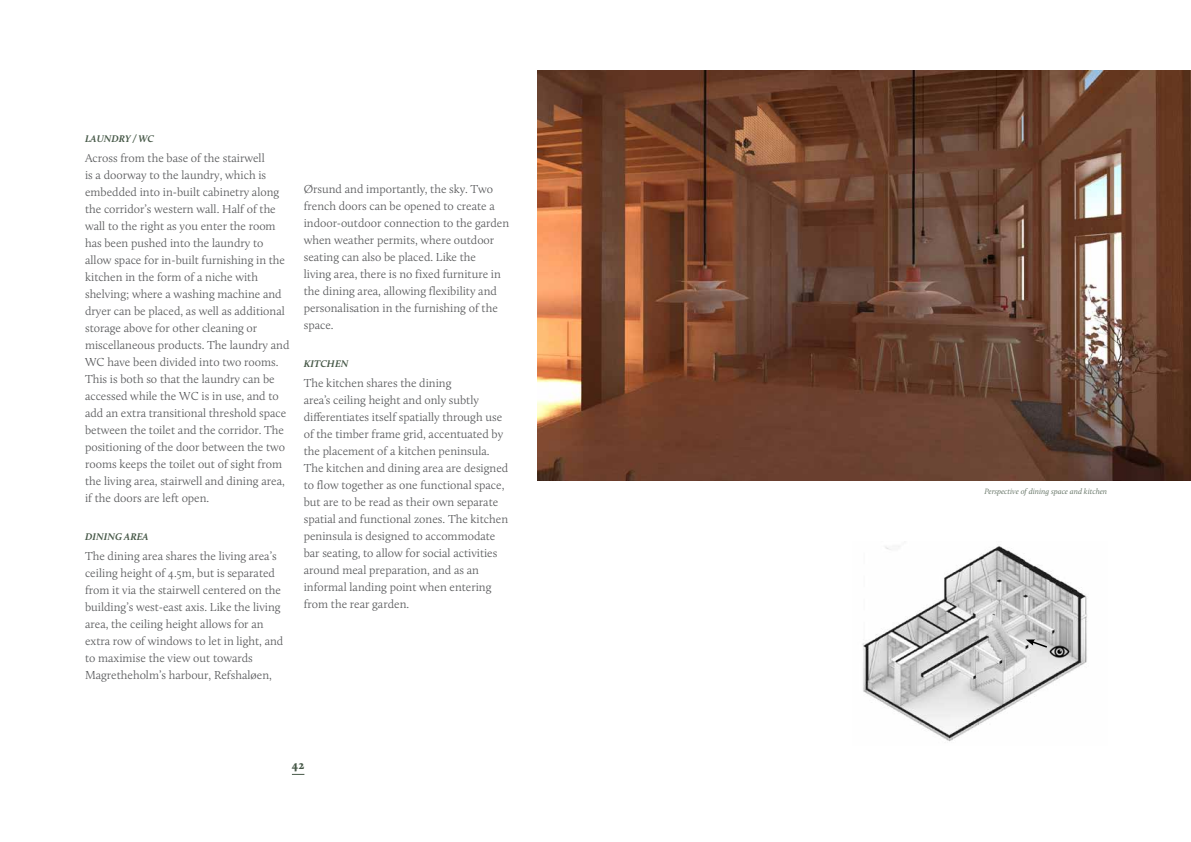
<style>
.page{position:relative;width:1191px;height:842px;background:#fff}
.page>*{position:absolute;margin:0;border:0;box-sizing:border-box;transform-origin:0 0}
.t1{font:300 12px/17px "Calluna";color:#58595b}
.t2{font:900 12px "Calluna";color:#465847}
.t3{font:italic 700 10px "Calluna";letter-spacing:.015em;color:#465847}
.t4{font:italic 8px "Calluna";color:#465847}
</style>
<div class="page">
<svg style="left:292px;top:774px;width:12px;height:1px"></svg>
<img style="left:537px;top:71px;width:654px;height:409px">
<img style="left:862px;top:546px;width:225px;height:196px">
<img style="left:1047px;top:639px;width:24px;height:25px">
<svg style="left:1025px;top:639px;width:23px;height:10px"></svg>
<p class="t3" style="left:85px;top:133px;width:70px">LAUNDRY / WC</p>
<p class="t1" style="left:85px;top:149px;width:206px">Across from the base of the stairwell<br>is a doorway to the laundry, which is embedded into in-built cabinetry along the corridor’s western wall. Half of the wall to the right as you enter the room has been pushed into the laundry to allow space for in-built furnishing in the kitchen in the form of a niche with shelving; where a washing machine and dryer can be placed, as well as additional storage above for other cleaning or miscellaneous products. The laundry and WC have been divided into two rooms.<br>This is both so that the laundry can be accessed while the WC is in use, and to add an extra transitional threshold space between the toilet and the corridor. The positioning of the door between the two rooms keeps the toilet out of sight from the living area, stairwell and dining area, if the doors are left open.</p>
<p class="t3" style="left:85px;top:530px;width:65px">DINING AREA</p>
<p class="t1" style="left:85px;top:547px;width:200px">The dining area shares the living area’s ceiling height of 4.5m, but is separated from it via the stairwell centered on the building’s west-east axis. Like the living area, the ceiling height allows for an extra row of windows to let in light, and to maximise the view out towards Magretheholm’s harbour, Refshaløen,</p>
<p class="t1" style="left:304px;top:181px;width:207px">Ørsund and importantly, the sky. Two french doors can be opened to create a indoor-outdoor connection to the garden when weather permits, where outdoor seating can also be placed. Like the<br>living area, there is no fixed furniture in the dining area, allowing flexibility and personalisation in the furnishing of the space.</p>
<p class="t3" style="left:304px;top:358px;width:46px">KITCHEN</p>
<p class="t1" style="left:304px;top:374px;width:206px">The kitchen shares the dining<br>area’s ceiling height and only subtly differentiates itself spatially through use of the timber frame grid, accentuated by the placement of a kitchen peninsula.<br>The kitchen and dining area are designed to flow together as one functional space, but are to be read as their own separate spatial and functional zones. The kitchen peninsula is designed to accommodate bar seating, to allow for social activities around meal preparation, and as an informal landing point when entering from the rear garden.</p>
<p class="t2" style="left:292px;top:757px;width:14px">42</p>
<p class="t4" style="left:984px;top:486px;width:124px">Perspective of dining space and kitchen</p>
</div>
